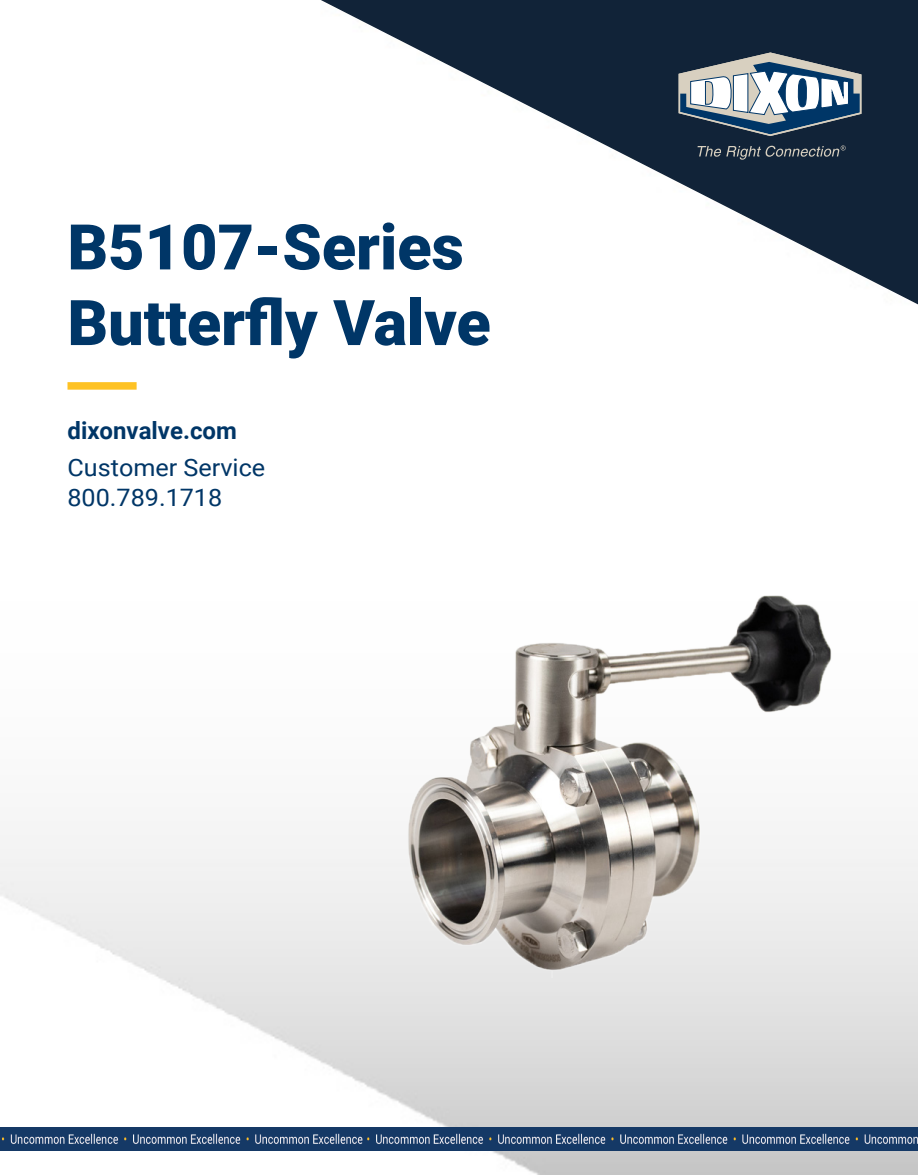
<style>
.page{position:relative;width:918px;height:1175px;background:#fff}
.page>*{position:absolute;margin:0;border:0;box-sizing:border-box;transform-origin:0 0}
._2020_Product_Sub-heading{font:900 63px "Roboto";color:#003667}
._2020_Product_Sub-heading-2{font:24px "Roboto";color:#003667;scale:1.05 1}
._2020_Product_Sub-heading-3{font:700 24px "Roboto";color:#003667}
</style>
<div class="page">
<img style="left:0;top:382px;width:917px;height:792px">
<svg style="left:321px;top:0;width:597px;height:305px"></svg>
<svg style="left:679px;top:52px;width:182px;height:84px"></svg>
<svg style="left:697px;top:145px;width:149px;height:15px;background:#384553"></svg>
<div style="left:68px;top:382px;width:69px;height:7px;background:#fec224"></div>
<img style="left:0;top:1127px;width:918px;height:23px">
<img style="left:402px;top:587px;width:438px;height:390px">
<p class="_2020_Product_Sub-heading" style="left:68px;top:203px;width:398px">B5107-Series</p>
<p class="_2020_Product_Sub-heading" style="left:68px;top:278px;width:425px">Butterfly Valve</p>
<p class="_2020_Product_Sub-heading-3" style="left:68px;top:414px;width:171px">dixonvalve.com</p>
<p class="_2020_Product_Sub-heading-2" style="left:68px;top:451px;width:190px">Customer Service</p>
<p class="_2020_Product_Sub-heading-2" style="left:68px;top:481px;width:149px">800.789.1718</p>
</div>
